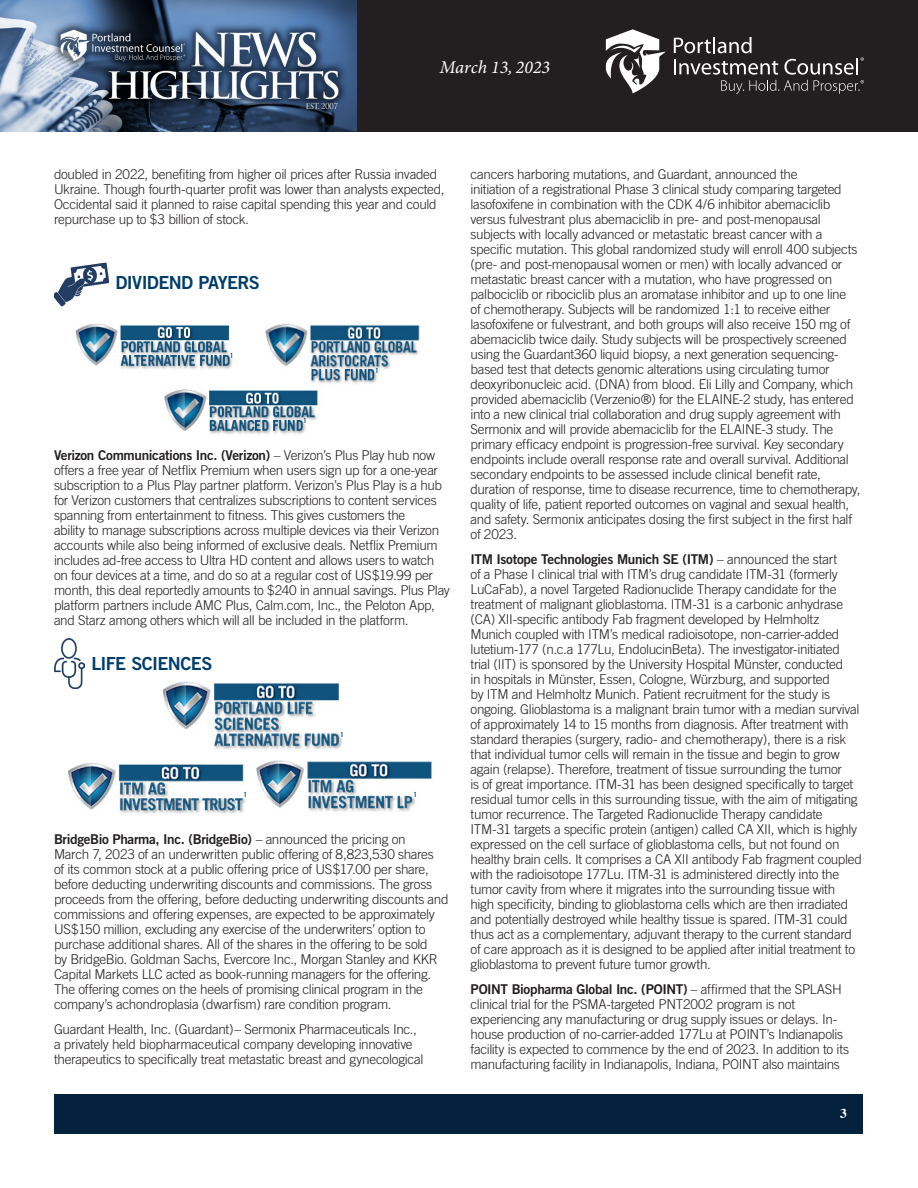
<style>
.page{position:relative;width:918px;height:1188px;background:#fff}
.page>*{position:absolute;margin:0;border:0;box-sizing:border-box;transform-origin:0 0}
.Article_-_Body{font:18px "Trade Gothic Bold Two";letter-spacing:-.035em;color:#003e69}
.t1{font:italic 18px "Minion Variable Concept";color:#fff}
.Article_-_Body-2{font:300 13.5px/15px "Trade Gothic";letter-spacing:-.025em;color:#231f20}
.t2{font:700 13.5px "Times";color:#fff}
.t3{font:7.05px "Trade Gothic Bold Cond Twenty";color:#003e69}
.s1{font-family:"Trade Gothic Bold Two";font-weight:400}
</style>
<div class="page">
<div style="left:356px;top:0;width:562px;height:132px;background:#231f20"></div>
<img style="left:0;top:0;width:356px;height:132px">
<svg style="left:674px;top:37px;width:190px;height:57px"></svg>
<svg style="left:606px;top:29px;width:60px;height:64px"></svg>
<div style="left:55px;top:1094px;width:808px;height:39px;background:#04213e"></div>
<img style="left:54px;top:262px;width:55px;height:45px">
<img style="left:75px;top:324px;width:158px;height:45px">
<img style="left:265px;top:324px;width:155px;height:60px">
<img style="left:164px;top:389px;width:154px;height:45px">
<img style="left:54px;top:638px;width:31px;height:51px">
<img style="left:257px;top:761px;width:175px;height:51px">
<img style="left:68px;top:763px;width:178px;height:51px">
<img style="left:163px;top:681px;width:179px;height:68px">
<h1 class="t1" style="left:440px;top:55px;width:112px">March 13, 2023</h1>
<p class="Article_-_Body-2" style="left:54px;top:167px;width:392px">doubled in 2022, benefiting from higher oil prices after Russia invaded Ukraine. Though fourth-quarter profit was lower than analysts expected, Occidental said it planned to raise capital spending this year and could repurchase up to $3 billion of stock.</p>
<p class="Article_-_Body" style="left:115px;top:271px;width:146px">DIVIDEND PAYERS</p>
<p class="t3" style="left:230px;top:352px;width:5px">1</p>
<p class="t3" style="left:376px;top:366px;width:5px">1</p>
<p class="t3" style="left:303px;top:416px;width:5px">1</p>
<p class="Article_-_Body-2" style="left:54px;top:447px;width:397px"><span class="s1">Verizon Communications Inc. (Verizon)</span> – Verizon’s Plus Play hub now offers a free year of Netflix Premium when users sign up for a one-year subscription to a Plus Play partner platform. Verizon’s Plus Play is a hub for Verizon customers that centralizes subscriptions to content services spanning from entertainment to fitness. This gives customers the<br>ability to manage subscriptions across multiple devices via their Verizon accounts while also being informed of exclusive deals. Netflix Premium includes ad-free access to Ultra HD content and allows users to watch on four devices at a time, and do so at a regular cost of US$19.99 per month, this deal reportedly amounts to $240 in annual savings. Plus Play platform partners include AMC Plus, Calm.com, Inc., the Peloton App, and Starz among others which will all be included in the platform.</p>
<p class="Article_-_Body" style="left:91px;top:653px;width:122px">LIFE SCIENCES</p>
<p class="t3" style="left:341px;top:730px;width:5px">1</p>
<p class="t3" style="left:244px;top:790px;width:5px">1</p>
<p class="t3" style="left:414px;top:790px;width:5px">1</p>
<p class="Article_-_Body-2" style="left:54px;top:832px;width:396px"><span class="s1">BridgeBio Pharma, Inc. (BridgeBio)</span> – announced the pricing on<br>March 7, 2023 of an underwritten public offering of 8,823,530 shares<br>of its common stock at a public offering price of US$17.00 per share, before deducting underwriting discounts and commissions. The gross proceeds from the offering, before deducting underwriting discounts and commissions and offering expenses, are expected to be approximately US$150 million, excluding any exercise of the underwriters’ option to purchase additional shares. All of the shares in the offering to be sold<br>by BridgeBio. Goldman Sachs, Evercore Inc., Morgan Stanley and KKR Capital Markets LLC acted as book-running managers for the offering.<br>The offering comes on the heels of promising clinical program in the company’s achondroplasia (dwarfism) rare condition program.</p>
<p class="Article_-_Body-2" style="left:54px;top:1021px;width:371px">Guardant Health, Inc. (Guardant)– Sermonix Pharmaceuticals Inc., a privately held biopharmaceutical company developing innovative therapeutics to specifically treat metastatic breast and gynecological</p>
<p class="Article_-_Body-2" style="left:471px;top:167px;width:392px">cancers harboring mutations, and Guardant, announced the<br>initiation of a registrational Phase 3 clinical study comparing targeted lasofoxifene in combination with the CDK 4/6 inhibitor abemaciclib versus fulvestrant plus abemaciclib in pre- and post-menopausal subjects with locally advanced or metastatic breast cancer with a specific mutation. This global randomized study will enroll 400 subjects (pre- and post-menopausal women or men) with locally advanced or metastatic breast cancer with a mutation, who have progressed on palbociclib or ribociclib plus an aromatase inhibitor and up to one line<br>of chemotherapy. Subjects will be randomized 1:1 to receive either lasofoxifene or fulvestrant, and both groups will also receive 150 mg of abemaciclib twice daily. Study subjects will be prospectively screened using the Guardant360 liquid biopsy, a next generation sequencing&shy;based test that detects genomic alterations using circulating tumor deoxyribonucleic acid. (DNA) from blood. Eli Lilly and Company, which provided abemaciclib (Verzenio®) for the ELAINE-2 study, has entered into a new clinical trial collaboration and drug supply agreement with Sermonix and will provide abemaciclib for the ELAINE-3 study. The primary efficacy endpoint is progression-free survival. Key secondary endpoints include overall response rate and overall survival. Additional secondary endpoints to be assessed include clinical benefit rate, duration of response, time to disease recurrence, time to chemotherapy, quality of life, patient reported outcomes on vaginal and sexual health, and safety. Sermonix anticipates dosing the first subject in the first half of 2023.</p>
<p class="Article_-_Body-2" style="left:471px;top:551px;width:393px"><span class="s1">ITM Isotope Technologies Munich SE (ITM)</span> – announced the start<br>of a Phase I clinical trial with ITM’s drug candidate ITM-31 (formerly LuCaFab), a novel Targeted Radionuclide Therapy candidate for the treatment of malignant glioblastoma. ITM-31 is a carbonic anhydrase (CA) XII-specific antibody Fab fragment developed by Helmholtz Munich coupled with ITM’s medical radioisotope, non-carrier-added lutetium-177 (n.c.a 177Lu, EndolucinBeta). The investigator-initiated trial (IIT) is sponsored by the University Hospital Münster, conducted<br>in hospitals in Münster, Essen, Cologne, Würzburg, and supported<br>by ITM and Helmholtz Munich. Patient recruitment for the study is ongoing. Glioblastoma is a malignant brain tumor with a median survival of approximately 14 to 15 months from diagnosis. After treatment with standard therapies (surgery, radio- and chemotherapy), there is a risk that individual tumor cells will remain in the tissue and begin to grow again (relapse). Therefore, treatment of tissue surrounding the tumor<br>is of great importance. ITM-31 has been designed specifically to target residual tumor cells in this surrounding tissue, with the aim of mitigating tumor recurrence. The Targeted Radionuclide Therapy candidate ITM-31 targets a specific protein (antigen) called CA XII, which is highly expressed on the cell surface of glioblastoma cells, but not found on healthy brain cells. It comprises a CA XII antibody Fab fragment coupled with the radioisotope 177Lu. ITM-31 is administered directly into the tumor cavity from where it migrates into the surrounding tissue with high specificity, binding to glioblastoma cells which are then irradiated and potentially destroyed while healthy tissue is spared. ITM-31 could thus act as a complementary, adjuvant therapy to the current standard of care approach as it is designed to be applied after initial treatment to glioblastoma to prevent future tumor growth.</p>
<p class="Article_-_Body-2" style="left:471px;top:981px;width:380px"><span class="s1">POINT Biopharma Global Inc. (POINT)</span> – affirmed that the SPLASH clinical trial for the PSMA-targeted PNT2002 program is not experiencing any manufacturing or drug supply issues or delays. In&shy;house production of no-carrier-added 177Lu at POINT’s Indianapolis facility is expected to commence by the end of 2023. In addition to its manufacturing facility in Indianapolis, Indiana, POINT also maintains</p>
<p class="t2" style="left:840px;top:1100px;width:8px">3</p>
</div>
